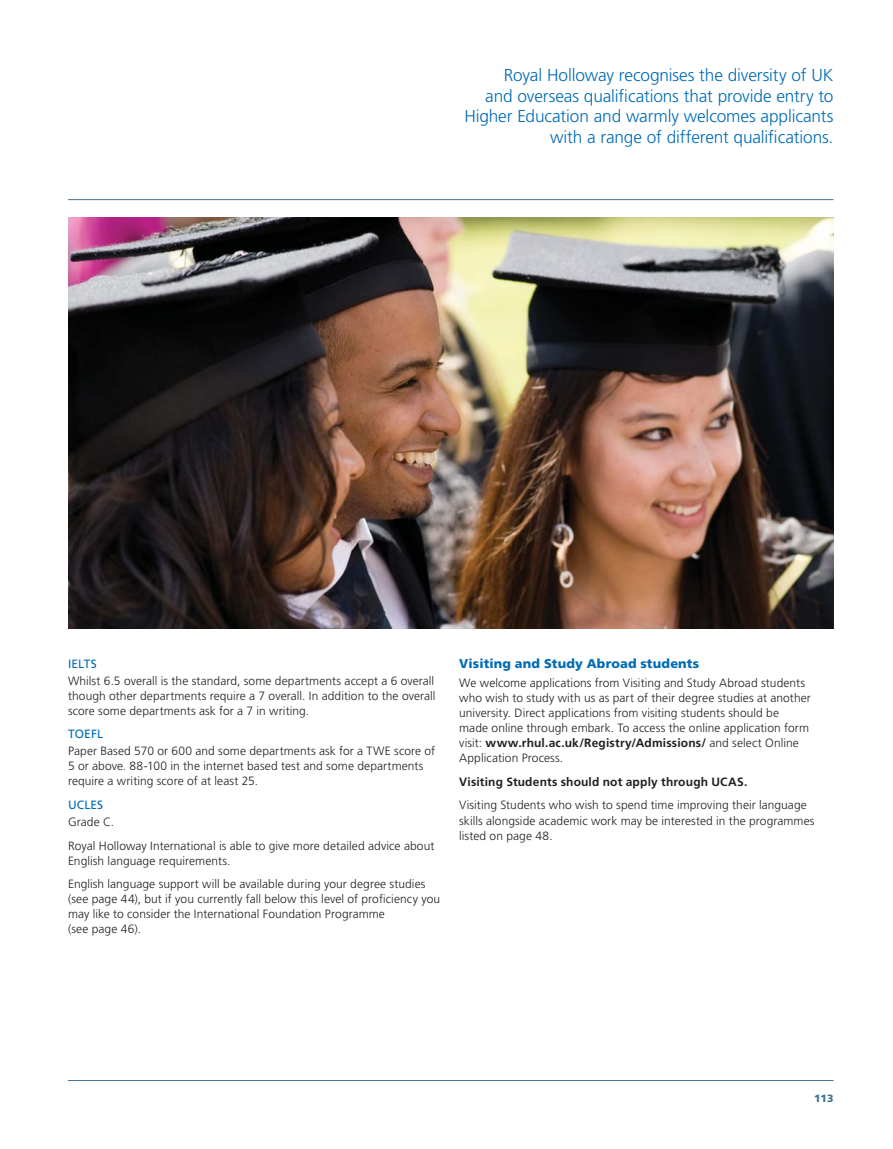
<style>
.page{position:relative;width:893px;height:1149px;background:#fff}
.page>*{position:absolute;margin:0;border:0;box-sizing:border-box;transform-origin:0 0}
.t1{font:300 17.25px/20.7px "Frutiger LT Std";letter-spacing:-.01em;color:#006cb6;text-align:right}
.t2{font:900 12.75px "Frutiger LT Std";letter-spacing:.015em;color:#006cb6}
.t3{font:300 12px/15px "Frutiger LT Std";letter-spacing:.005em;color:#231f20}
.t4{font:700 12px "Frutiger LT Std";letter-spacing:.015em;color:#231f20}
.t5{font:12px "Frutiger LT Std";letter-spacing:.015em;color:#006cb6}
.t6{font:900 10.5px "Frutiger LT Std";color:#417193}
.s1{font-weight:700}
</style>
<div class="page">
<hr style="left:68px;top:199px;width:765px;height:1px;background:#417193">
<hr style="left:68px;top:1079px;width:765px;height:1px;background:#417193">
<img style="left:68px;top:217px;width:765px;height:411px">
<h1 class="t1" style="left:464px;top:65px;width:371px">Royal Holloway recognises the diversity of UK<br>and overseas qualifications that provide entry to Higher Education and warmly welcomes applicants with a range of different qualifications.</h1>
<p class="t5" style="left:68px;top:658px;width:30px">IELTS</p>
<p class="t3" style="left:68px;top:673px;width:369px;text-align:justify">Whilst 6.5 overall is the standard, some departments accept a 6 overall though other departments require a 7 overall. In addition to the overall score some departments ask for a 7 in writing.</p>
<p class="t5" style="left:68px;top:728px;width:37px">TOEFL</p>
<p class="t3" style="left:68px;top:744px;width:369px">Paper Based 570 or 600 and some departments ask for a TWE score of<br>5 or above. 88-100 in the internet based test and some departments require a writing score of at least 25.</p>
<p class="t5" style="left:68px;top:799px;width:37px">UCLES</p>
<p class="t3" style="left:68px;top:810px;width:368px;line-height:23.5px">Grade C.<br>Royal Holloway International is able to give more detailed advice about</p>
<p class="t3" style="left:68px;top:849px;width:359px;line-height:23.5px">English language requirements.<br>English language support will be available during your degree studies</p>
<p class="t3" style="left:68px;top:891px;width:374px">(see page 44), but if you currently fall below this level of proficiency you may like to consider the International Foundation Programme<br>(see page 46).</p>
<p class="t2" style="left:459px;top:658px;width:241px">Visiting and Study Abroad students</p>
<p class="t3" style="left:459px;top:676px;width:353px">We welcome applications from Visiting and Study Abroad students who wish to study with us as part of their degree studies at another university. Direct applications from visiting students should be made online through embark. To access the online application form visit: <span class="s1">www.rhul.ac.uk/Registry/Admissions/</span> and select Online Application Process.</p>
<p class="t4" style="left:459px;top:776px;width:290px">Visiting Students should not apply through UCAS.</p>
<p class="t3" style="left:459px;top:798px;width:357px">Visiting Students who wish to spend time improving their language skills alongside academic work may be interested in the programmes listed on page 48.</p>
<p class="t6" style="left:814px;top:1093px;width:21px">113</p>
</div>
